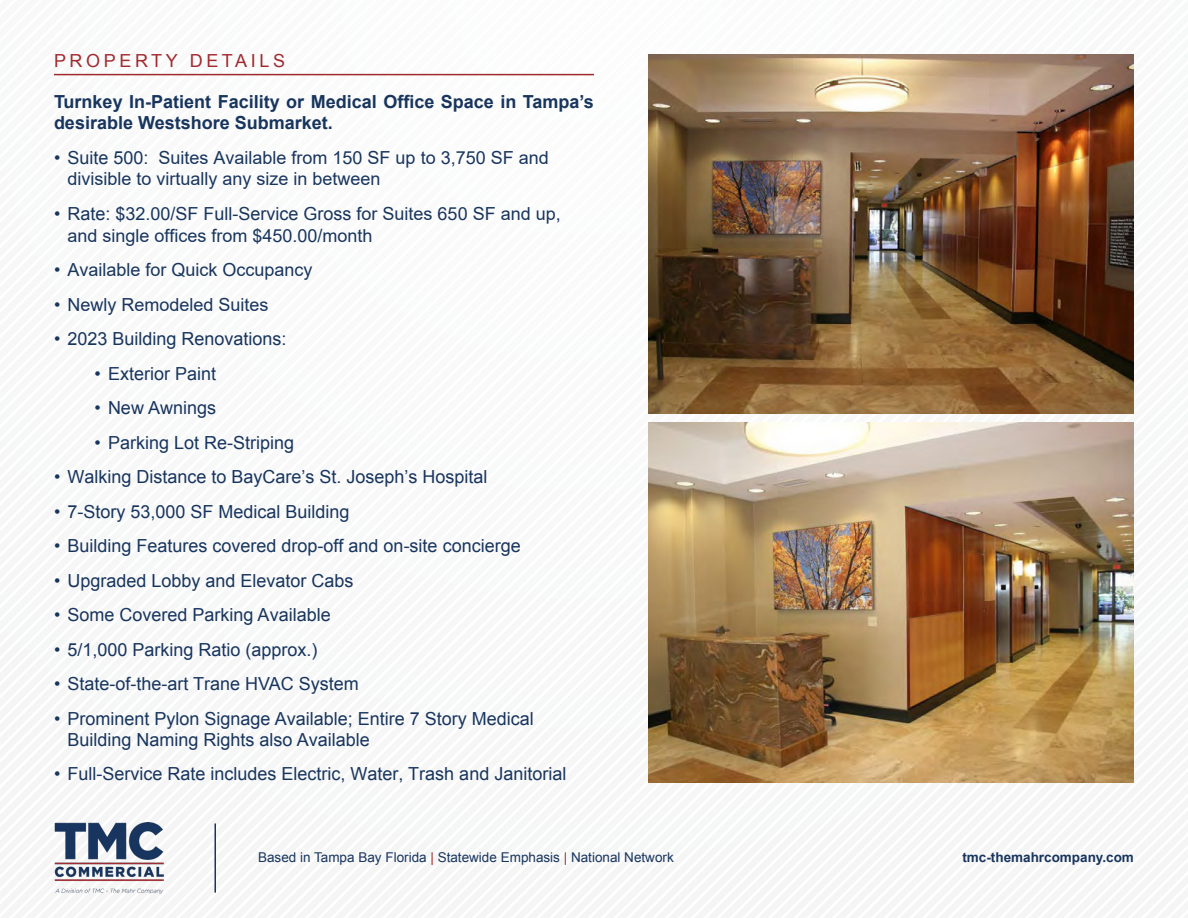
<style>
.page{position:relative;width:1188px;height:918px;background:#fff}
.page>*{position:absolute;margin:0;border:0;box-sizing:border-box;transform-origin:0 0}
.t1{font:18px/21.6px "Arial";color:#18355e}
.t2{font:18px/21.6px "Arial";color:#18355e}
.Paragraph_Header{font:700 18px/21px "Arial";color:#18355e}
.Subhead{font:18px "Arial";letter-spacing:.2em;color:#a12a2f}
.t3{font:13.5px "Arial";color:#18355e}
.t4{font:700 13.5px "Arial";color:#18355e}
.s1{font-style:inherit}
.s2{color:#a12a2f}
</style>
<div class="page">
<img style="left:54px;top:823px;width:111px;height:71px">
<hr style="left:214px;top:824px;width:2px;height:69px;background:#18355e">
<img style="left:648px;top:54px;width:486px;height:360px">
<img style="left:648px;top:423px;width:486px;height:360px">
<hr style="left:54px;top:74px;width:540px;height:1px;background:#a12a2f">
<p class="Subhead" style="left:54px;top:49px;width:233px">PROPERTY DETAILS</p>
<p class="Paragraph_Header" style="left:54px;top:92px;width:541px">Turnkey In-Patient Facility or Medical Office Space in Tampa’s desirable Westshore Submarket.</p>
<p class="t1" style="left:68px;top:147px;width:483px;text-indent:-14px">• Suite 500: Suites Available from 150 SF up to 3,750 SF <span class="s1">and divisible to virtually any size in between</span></p>
<p class="t2" style="left:68px;top:203px;width:495px;text-indent:-14px"><span class="s1">• Rate:</span> $32.00<span class="s1">/SF Full-Service Gross</span> for Suites 650 SF and up, and single offices from $450.00/month</p>
<p class="t1" style="left:54px;top:259px;width:260px">• Available for Quick Occupancy</p>
<p class="t1" style="left:54px;top:294px;width:216px">• Newly Remodeled Suites</p>
<p class="t1" style="left:54px;top:328px;width:234px">• 2023 Building Renovations:</p>
<p class="t1" style="left:95px;top:363px;width:123px">• Exterior Paint</p>
<p class="t1" style="left:95px;top:397px;width:123px">• New Awnings</p>
<p class="t1" style="left:95px;top:432px;width:201px">• Parking Lot Re-Striping</p>
<p class="t1" style="left:54px;top:466px;width:435px">• Walking Distance to BayCare’s St. Joseph’s Hospital</p>
<p class="t1" style="left:54px;top:501px;width:297px">• 7-Story 53,000 SF Medical Building</p>
<p class="t1" style="left:54px;top:535px;width:468px">• Building Features covered drop-off and on-site concierge</p>
<p class="t1" style="left:54px;top:570px;width:301px">• Upgraded Lobby and Elevator Cabs</p>
<p class="t1" style="left:54px;top:604px;width:278px">• Some Covered Parking Available</p>
<p class="t1" style="left:54px;top:639px;width:265px">• 5/1,000 Parking Ratio (approx.)</p>
<p class="t1" style="left:54px;top:673px;width:306px">• State-of-the-art Trane HVAC System</p>
<p class="t1" style="left:68px;top:708px;width:468px;line-height:21px;text-indent:-13px">• Prominent Pylon Signage Available; Entire 7 Story Medical<br>Building Naming Rights also Available</p>
<p class="t1" style="left:54px;top:763px;width:514px">• Full-Service Rate includes Electric, Water, Trash and Janitorial</p>
<p class="t3" style="left:258px;top:849px;width:417px">Based in Tampa Bay Florida <span class="s2">|</span> Statewide Emphasis <span class="s2">|</span> National Network</p>
<p class="t4" style="left:962px;top:848px;width:173px">tmc-themahrcompany.com</p>
</div>
